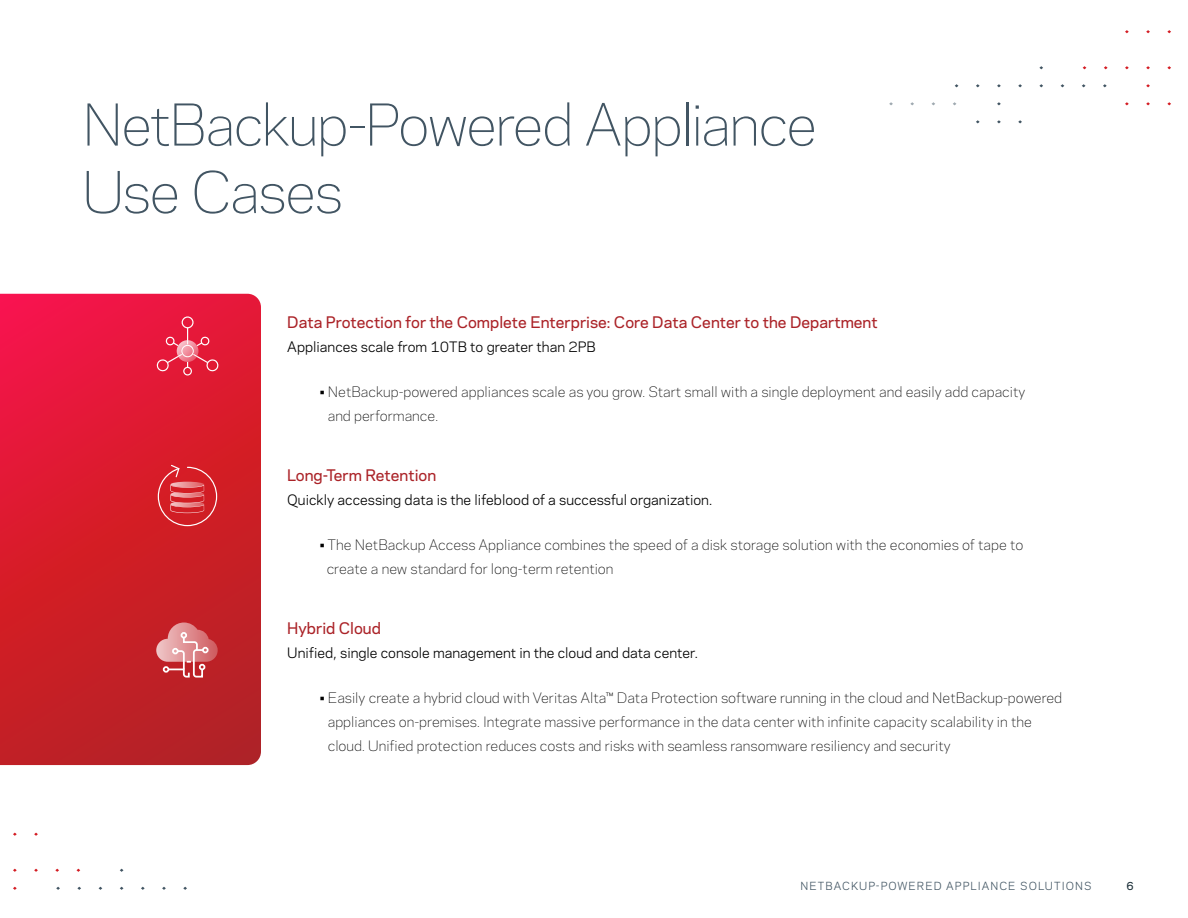
<style>
.page{position:relative;width:1188px;height:918px;background:#fff}
.page>*{position:absolute;margin:0;border:0;box-sizing:border-box;transform-origin:0 0}
.section{font:300 54px/67.5px "Polaris";letter-spacing:-.04em;color:#425563}
.BODY_COPY{font:500 15px "Polaris";color:#ab2328}
.BODY_COPY-2{font:300 13.5px/24px "Polaris";color:#000}
.BODY_COPY-3{font:13.5px "Polaris";color:#000}
.body{font:10.5px "Polaris";letter-spacing:.1em;color:#425563}
.body-2{font:500 10.5px "Polaris";color:#182c35}
</style>
<div class="page">
<svg style="left:0;top:294px;width:261px;height:471px;background:#d31c2d"></svg>
<svg style="left:13px;top:833px;width:174px;height:57px"></svg>
<svg style="left:157px;top:464px;width:61px;height:63px;background:#d83b41"></svg>
<svg style="left:889px;top:30px;width:282px;height:93px"></svg>
<svg style="left:156px;top:622px;width:62px;height:56px;background:#d46a6e"></svg>
<svg style="left:177px;top:340px;width:21px;height:22px"></svg>
<div style="left:181px;top:345px;width:13px;height:12px;border:1px solid #fff;border-radius:50%"></div>
<div style="left:182px;top:316px;width:12px;height:12px;border:1px solid #fff;border-radius:50%"></div>
<div style="left:183px;top:367px;width:9px;height:9px;border:1px solid #fff;border-radius:50%"></div>
<svg style="left:164px;top:336px;width:16px;height:11px"></svg>
<svg style="left:195px;top:336px;width:16px;height:11px"></svg>
<svg style="left:187px;top:328px;width:1px;height:16px"></svg>
<svg style="left:155px;top:353px;width:65px;height:19px"></svg>
<p class="section" style="left:82px;top:88px;width:737px">NetBackup-Powered Appliance<br>Use Cases</p>
<p class="BODY_COPY" style="left:287px;top:311px;width:592px">Data Protection for the Complete Enterprise: Core Data Center to the Department</p>
<p class="BODY_COPY-3" style="left:287px;top:337px;width:310px">Appliances scale from 10TB to greater than 2PB</p>
<p class="BODY_COPY-2" style="left:328px;top:379px;width:699px;text-indent:-8px">• NetBackup-powered appliances scale as you grow. Start small with a single deployment and easily add capacity and performance.</p>
<p class="BODY_COPY" style="left:287px;top:464px;width:150px">Long-Term Retention</p>
<p class="BODY_COPY-3" style="left:287px;top:490px;width:427px">Quickly accessing data is the lifeblood of a successful organization.</p>
<p class="BODY_COPY-2" style="left:327px;top:532px;width:698px;text-indent:-7px">• The NetBackup Access Appliance combines the speed of a disk storage solution with the economies of tape to create a new standard for long-term retention</p>
<p class="BODY_COPY" style="left:287px;top:617px;width:95px">Hybrid Cloud</p>
<p class="BODY_COPY-3" style="left:287px;top:643px;width:412px">Unified, single console management in the cloud and data center.</p>
<p class="BODY_COPY-2" style="left:328px;top:685px;width:736px;text-indent:-8px">• Easily create a hybrid cloud with Veritas Alta™ Data Protection software running in the cloud and NetBackup-powered appliances on-premises. Integrate massive performance in the data center with infinite capacity scalability in the cloud. Unified protection reduces costs and risks with seamless ransomware resiliency and security</p>
<p class="body" style="left:801px;top:878px;width:292px">NETBACKUP-POWERED APPLIANCE SOLUTIONS</p>
<p class="body-2" style="left:1127px;top:878px;width:9px">6</p>
</div>
